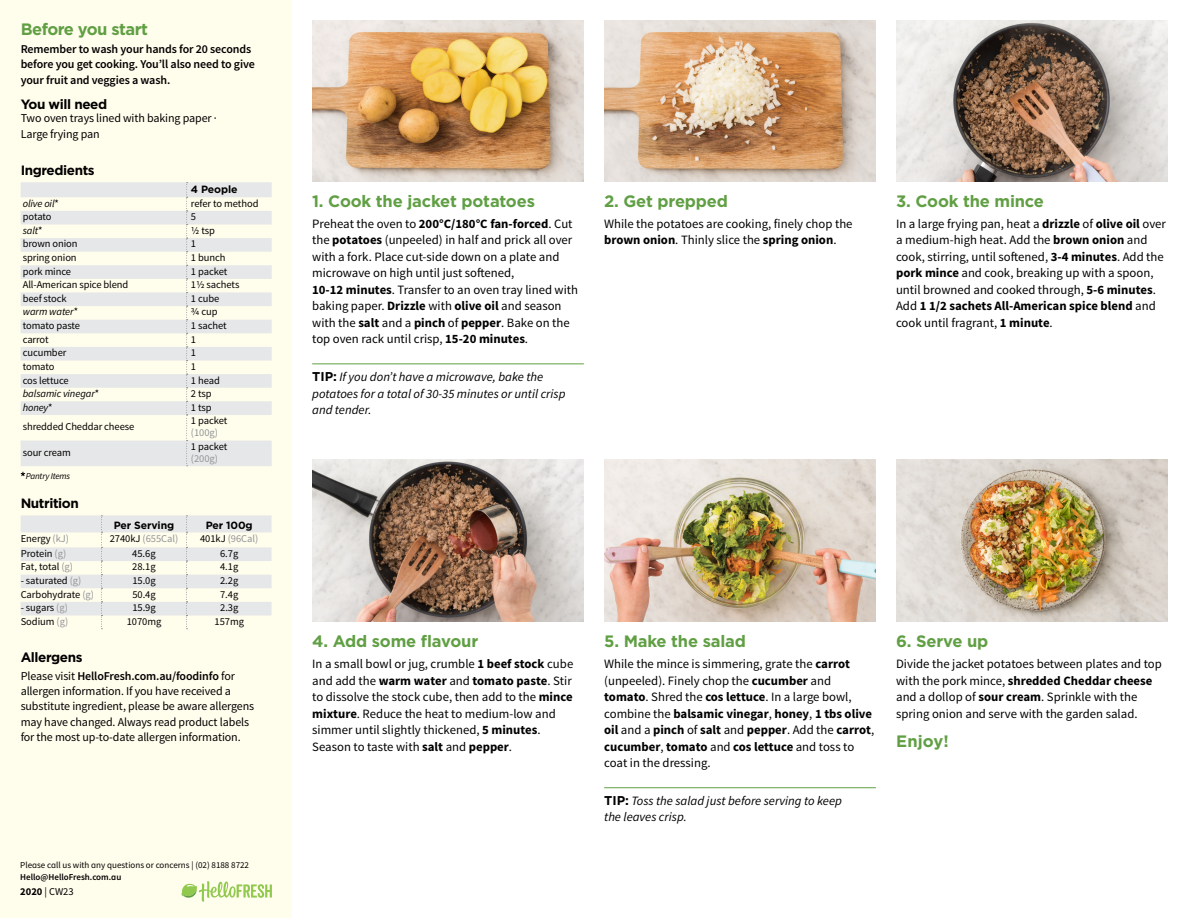
<style>
.page{position:relative;width:1188px;height:918px;background:#fff}
.page>*{position:absolute;margin:0;border:0;box-sizing:border-box;transform-origin:0 0}
.t1{font:700 16.5px "Gotham";letter-spacing:-.01em;color:#609f43}
.t2{font:700 16.5px "Gotham";letter-spacing:-.03em;color:#609f43}
.t3{font:700 13.5px "Gotham";letter-spacing:-.03em;color:#000}
.t4{font:12.75px/16.5px "Source Sans Pro";color:#000}
.t5{font:italic 12.75px/16.5px "Source Sans Pro";color:#000}
.t6{font:12px/15.3px "Source Sans Pro";letter-spacing:-.01em;color:#000}
.t7{font:600 12px/15.3px "Source Sans Pro";letter-spacing:-.01em;color:#000}
.t8{font:10.5px "Source Sans Pro";letter-spacing:-.01em;color:#000}
.t9{font:italic 10.5px "Source Sans Pro";letter-spacing:-.01em;color:#000}
.t10{font:10.5px "Source Sans Pro";letter-spacing:-.005em;color:#939598}
.t11{font:700 10.5px "Gotham";letter-spacing:-.01em;color:#000}
.t12{font:9px "Source Sans Pro";color:#000}
.t13{font:600 9px "Source Sans Pro";color:#000}
.t14{font:italic 9px "Source Sans Pro";letter-spacing:-.02em;color:#000}
.s1{font-style:normal}
.s2{color:#939598}
.s3{color:#000}
.s4{font-weight:600}
.s5{font-weight:700}
.s6{font-family:"Gotham";font-weight:700;font-style:normal}
</style>
<div class="page">
<div style="left:0;top:0;width:292px;height:918px;background:#fffdec"></div>
<svg style="left:182px;top:881px;width:90px;height:21px"></svg>
<svg style="left:21px;top:182px;width:251px;height:284px;fill:#e9eae8"></svg>
<svg style="left:186px;top:182px;width:2px;height:284px"></svg>
<svg style="left:21px;top:472px;width:4px;height:4px"></svg>
<svg style="left:21px;top:515px;width:251px;height:114px"></svg>
<hr style="left:604px;top:787px;width:272px;height:1px;background:#609f43">
<hr style="left:312px;top:364px;width:272px;height:1px;background:#609f43">
<img style="left:312px;top:459px;width:272px;height:162px">
<img style="left:604px;top:459px;width:272px;height:162px">
<img style="left:896px;top:459px;width:272px;height:162px">
<img style="left:312px;top:20px;width:272px;height:161px">
<img style="left:604px;top:20px;width:272px;height:161px">
<img style="left:896px;top:20px;width:272px;height:161px">
<p class="t2" style="left:21px;top:18px;width:129px">Before you start</p>
<p class="t7" style="left:21px;top:42px;width:236px">Remember to wash your hands for 20 seconds before you get cooking. You’ll also need to give your fruit and veggies a wash.</p>
<p class="t3" style="left:21px;top:95px;width:88px">You will need</p>
<p class="t6" style="left:21px;top:111px;width:198px">Two oven trays lined with baking paper ·<br>Large frying pan</p>
<p class="t3" style="left:21px;top:162px;width:75px">Ingredients</p>
<p class="t11" style="left:191px;top:182px;width:48px">4 People</p>
<p class="t9" style="left:23px;top:197px;width:38px">olive oil<span class="s1">*</span></p>
<p class="t8" style="left:191px;top:197px;width:69px">refer to method</p>
<p class="t8" style="left:23px;top:210px;width:30px">potato</p>
<p class="t8" style="left:191px;top:210px;width:7px">5</p>
<p class="t9" style="left:23px;top:224px;width:21px">salt<span class="s1">*</span></p>
<p class="t8" style="left:191px;top:224px;width:26px">1/2 tsp</p>
<p class="t8" style="left:23px;top:237px;width:56px">brown onion</p>
<p class="t8" style="left:191px;top:237px;width:7px">1</p>
<p class="t8" style="left:23px;top:251px;width:55px">spring onion</p>
<p class="t8" style="left:191px;top:251px;width:36px">1 bunch</p>
<p class="t8" style="left:23px;top:265px;width:50px">pork mince</p>
<p class="t8" style="left:191px;top:265px;width:38px">1 packet</p>
<p class="t8" style="left:23px;top:278px;width:107px">All-American spice blend</p>
<p class="t8" style="left:191px;top:278px;width:50px">11/2 sachets</p>
<p class="t8" style="left:23px;top:292px;width:45px">beef stock</p>
<p class="t8" style="left:191px;top:292px;width:30px">1 cube</p>
<p class="t9" style="left:23px;top:306px;width:57px">warm water<span class="s1">*</span></p>
<p class="t8" style="left:191px;top:305px;width:28px">3/4 cup</p>
<p class="t8" style="left:23px;top:319px;width:59px">tomato paste</p>
<p class="t8" style="left:191px;top:319px;width:37px">1 sachet</p>
<p class="t8" style="left:23px;top:333px;width:27px">carrot</p>
<p class="t8" style="left:191px;top:333px;width:7px">1</p>
<p class="t8" style="left:23px;top:346px;width:45px">cucumber</p>
<p class="t8" style="left:191px;top:346px;width:7px">1</p>
<p class="t8" style="left:23px;top:360px;width:33px">tomato</p>
<p class="t8" style="left:191px;top:360px;width:7px">1</p>
<p class="t8" style="left:23px;top:374px;width:47px">cos lettuce</p>
<p class="t8" style="left:191px;top:374px;width:31px">1 head</p>
<p class="t9" style="left:23px;top:387px;width:78px">balsamic vinegar<span class="s1">*</span></p>
<p class="t8" style="left:191px;top:387px;width:22px">2 tsp</p>
<p class="t9" style="left:23px;top:401px;width:31px">honey<span class="s1">*</span></p>
<p class="t8" style="left:191px;top:401px;width:22px">1 tsp</p>
<p class="t8" style="left:23px;top:420px;width:113px">shredded Cheddar cheese</p>
<p class="t8" style="left:191px;top:414px;width:38px">1 packet</p>
<p class="t10" style="left:191px;top:426px;width:29px">(100g)</p>
<p class="t8" style="left:23px;top:446px;width:50px">sour cream</p>
<p class="t14" style="left:26px;top:471px;width:46px">Pantry Items</p>
<p class="t3" style="left:21px;top:495px;width:60px">Nutrition</p>
<p class="t8" style="left:191px;top:440px;width:38px">1 packet</p>
<p class="t10" style="left:191px;top:452px;width:29px">(200g)</p>
<p class="t11" style="left:114px;top:518px;width:62px">Per Serving</p>
<p class="t11" style="left:206px;top:518px;width:48px">Per 100g</p>
<p class="t8" style="left:21px;top:533px;width:50px">Energy <span class="s2">(kJ)</span></p>
<p class="t10" style="left:110px;top:533px;width:70px"><span class="s3">2740kJ</span> (655Cal)</p>
<p class="t10" style="left:200px;top:533px;width:60px"><span class="s3">401kJ</span> (96Cal)</p>
<p class="t8" style="left:21px;top:547px;width:47px">Protein <span class="s2">(g)</span></p>
<p class="t8" style="left:132px;top:547px;width:25px">45.6g</p>
<p class="t8" style="left:220px;top:547px;width:20px">6.7g</p>
<p class="t8" style="left:21px;top:560px;width:54px">Fat, total <span class="s2">(g)</span></p>
<p class="t8" style="left:132px;top:560px;width:25px">28.1g</p>
<p class="t8" style="left:220px;top:560px;width:20px">4.1g</p>
<p class="t8" style="left:21px;top:574px;width:62px">- saturated <span class="s2">(g)</span></p>
<p class="t8" style="left:132px;top:574px;width:25px">15.0g</p>
<p class="t8" style="left:220px;top:574px;width:20px">2.2g</p>
<p class="t8" style="left:21px;top:588px;width:75px">Carbohydrate <span class="s2">(g)</span></p>
<p class="t8" style="left:132px;top:588px;width:25px">50.4g</p>
<p class="t8" style="left:220px;top:588px;width:20px">7.4g</p>
<p class="t8" style="left:21px;top:601px;width:49px">- sugars <span class="s2">(g)</span></p>
<p class="t8" style="left:132px;top:601px;width:25px">15.9g</p>
<p class="t8" style="left:220px;top:601px;width:20px">2.3g</p>
<p class="t8" style="left:21px;top:615px;width:49px">Sodium <span class="s2">(g)</span></p>
<p class="t8" style="left:127px;top:615px;width:36px">1070mg</p>
<p class="t8" style="left:215px;top:615px;width:31px">157mg</p>
<p class="t3" style="left:21px;top:648px;width:63px">Allergens</p>
<p class="t6" style="left:21px;top:668px;width:235px">Please visit <span class="s4">HelloFresh.com.au/foodinfo</span> for allergen information. If you have received a substitute ingredient, please be aware allergens may have changed. Always read product labels for the most up-to-date allergen information.</p>
<p class="t12" style="left:20px;top:859px;width:230px">Please call us with any questions or concerns | (02) 8188 8722</p>
<p class="t13" style="left:20px;top:871px;width:103px">Hello@HelloFresh.com.au</p>
<p class="t8" style="left:20px;top:885px;width:55px"><span class="s5">2020</span> | CW23</p>
<p class="t1" style="left:312px;top:190px;width:224px">1. Cook the jacket potatoes</p>
<p class="t4" style="left:312px;top:216px;width:267px">Preheat the oven to <span class="s5">200°C/180°C fan-forced</span>. Cut the <span class="s5">potatoes</span> (unpeeled) in half and prick all over with a fork. Place cut-side down on a plate and microwave on high until just softened,<br><span class="s5">10-12 minutes</span>. Transfer to an oven tray lined with baking paper. <span class="s5">Drizzle</span> with <span class="s5">olive oil</span> and season with the <span class="s5">salt</span> and a <span class="s5">pinch</span> of <span class="s5">pepper</span>. Bake on the top oven rack until crisp, <span class="s5">15-20 minutes</span>.</p>
<p class="t5" style="left:312px;top:369px;width:255px"><span class="s6">TIP:</span> If you don’t have a microwave, bake the potatoes for a total of 30-35 minutes or until crisp and tender.</p>
<p class="t1" style="left:604px;top:190px;width:125px">2. Get prepped</p>
<p class="t4" style="left:604px;top:216px;width:250px">While the potatoes are cooking, finely chop the <span class="s5">brown onion</span>. Thinly slice the <span class="s5">spring onion</span>.</p>
<p class="t1" style="left:896px;top:190px;width:150px">3. Cook the mince</p>
<p class="t4" style="left:896px;top:216px;width:271px">In a large frying pan, heat a <span class="s5">drizzle</span> of <span class="s5">olive oil</span> over a medium-high heat. Add the <span class="s5">brown onion</span> and cook, stirring, until softened, <span class="s5">3-4 minutes</span>. Add the <span class="s5">pork mince</span> and cook, breaking up with a spoon, until browned and cooked through, <span class="s5">5-6 minutes</span>.<br>Add <span class="s5">1 1/2 sachets All-American spice blend</span> and cook until fragrant, <span class="s5">1 minute</span>.</p>
<p class="t1" style="left:312px;top:631px;width:168px">4. Add some flavour</p>
<p class="t4" style="left:312px;top:656px;width:263px">In a small bowl or jug, crumble <span class="s5">1 beef stock</span> cube and add the <span class="s5">warm water</span> and <span class="s5">tomato paste</span>. Stir to dissolve the stock cube, then add to the <span class="s5">mince mixture</span>. Reduce the heat to medium-low and simmer until slightly thickened, <span class="s5">5 minutes</span>.<br>Season to taste with <span class="s5">salt</span> and <span class="s5">pepper</span>.</p>
<p class="t1" style="left:604px;top:631px;width:143px">5. Make the salad</p>
<p class="t4" style="left:604px;top:656px;width:271px">While the mince is simmering, grate the <span class="s5">carrot </span>(unpeeled). Finely chop the <span class="s5">cucumber</span> and <span class="s5">tomato</span>. Shred the <span class="s5">cos lettuce</span>. In a large bowl, combine the <span class="s5">balsamic vinegar</span>, <span class="s5">honey</span>, <span class="s5">1 tbs olive oil</span> and a <span class="s5">pinch</span> of <span class="s5">salt</span> and <span class="s5">pepper</span>. Add the <span class="s5">carrot</span>, <span class="s5">cucumber</span>, <span class="s5">tomato</span> and <span class="s5">cos lettuce</span> and toss to coat in the dressing.</p>
<p class="t5" style="left:604px;top:792px;width:239px"><span class="s6">TIP:</span> Toss the salad just before serving to keep the leaves crisp.</p>
<p class="t1" style="left:896px;top:631px;width:94px">6. Serve up</p>
<p class="t4" style="left:896px;top:656px;width:267px">Divide the jacket potatoes between plates and top with the pork mince, <span class="s5">shredded Cheddar cheese </span>and a dollop of <span class="s5">sour cream</span>. Sprinkle with the spring onion and serve with the garden salad.</p>
<p class="t1" style="left:896px;top:730px;width:54px">Enjoy!</p>
</div>
